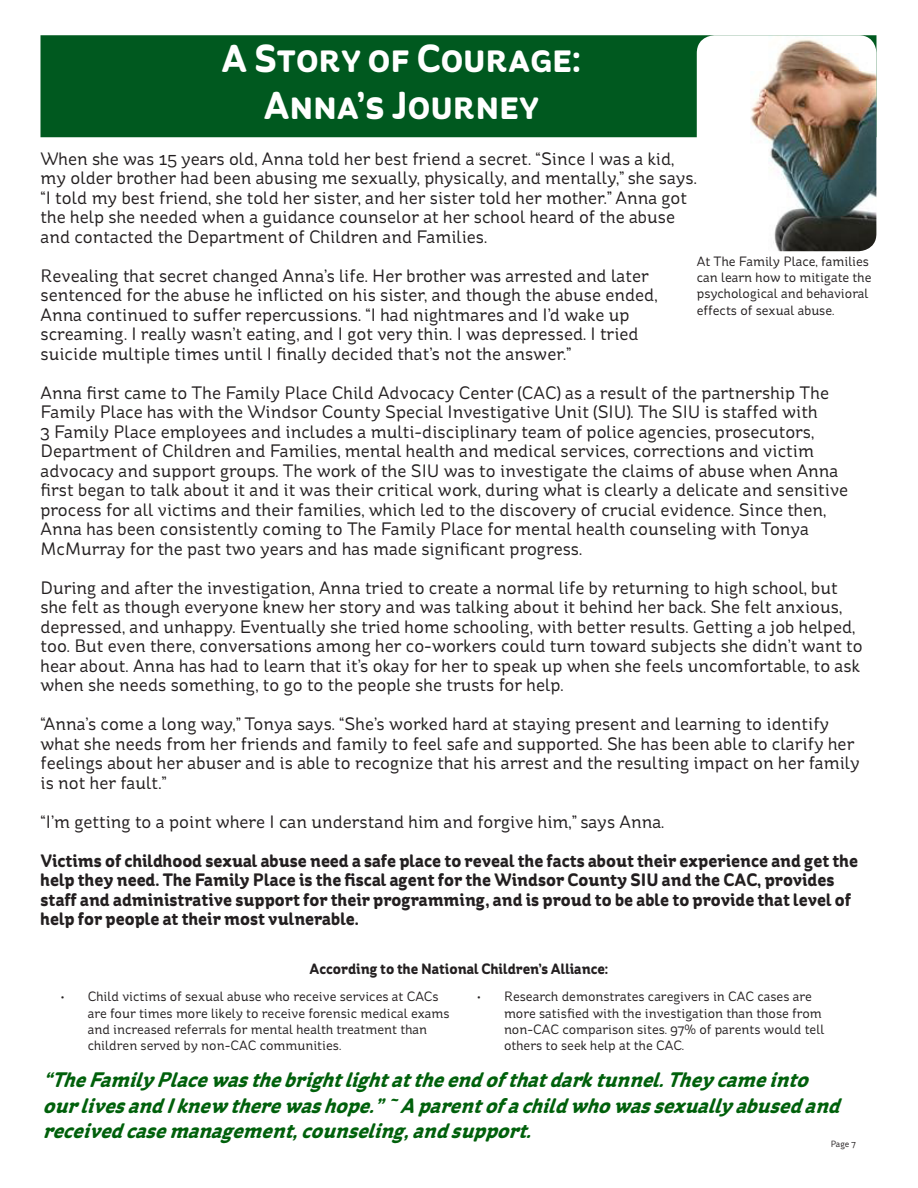
<style>
.page{position:relative;width:918px;height:1188px;background:#fff}
.page>*{position:absolute;margin:0;border:0;box-sizing:border-box;transform-origin:0 0}
.t1{font:700 39px "St Ryde";color:#fff}
.t2{font:italic 700 21px/25.2px "St Ryde";color:#00600b}
.t3{font:18px/19.5px "St Ryde";color:#231f20}
.t4{font:700 18px/19.5px "St Ryde";color:#231f20}
.t5{font:700 15px "St Ryde";color:#231f20}
.t6{font:13.5px/16.2px "St Ryde";color:#231f20}
.t7{font:9px "St Ryde";color:#231f20}
</style>
<div class="page">
<div style="left:40px;top:35px;width:836px;height:102px;background:#00591f;border:2px solid #00591f"></div>
<img style="left:697px;top:35px;width:179px;height:216px">
<p class="t1" style="left:222px;top:36px;width:361px">A Story of Courage:</p>
<p class="t1" style="left:264px;top:82px;width:277px">Anna’s Journey</p>
<p class="t3" style="left:40px;top:149px;width:658px">When she was 15 years old, Anna told her best friend a secret. “Since I was a kid, my older brother had been abusing me sexually, physically, and mentally,” she says. “I told my best friend, she told her sister, and her sister told her mother.” Anna got the help she needed when a guidance counselor at her school heard of the abuse and contacted the Department of Children and Families.</p>
<p class="t3" style="left:40px;top:266px;width:619px">Revealing that secret changed Anna’s life. Her brother was arrested and later sentenced for the abuse he inflicted on his sister, and though the abuse ended, Anna continued to suffer repercussions. “I had nightmares and I’d wake up screaming. I really wasn’t eating, and I got very thin. I was depressed. I tried suicide multiple times until I finally decided that’s not the answer.”</p>
<p class="t3" style="left:40px;top:383px;width:809px">Anna first came to The Family Place Child Advocacy Center (CAC) as a result of the partnership The Family Place has with the Windsor County Special Investigative Unit (SIU). The SIU is staffed with<br>3 Family Place employees and includes a multi-disciplinary team of police agencies, prosecutors, Department of Children and Families, mental health and medical services, corrections and victim advocacy and support groups. The work of the SIU was to investigate the claims of abuse when Anna first began to talk about it and it was their critical work, during what is clearly a delicate and sensitive process for all victims and their families, which led to the discovery of crucial evidence. Since then, Anna has been consistently coming to The Family Place for mental health counseling with Tonya McMurray for the past two years and has made significant progress.</p>
<p class="t3" style="left:40px;top:578px;width:824px">During and after the investigation, Anna tried to create a normal life by returning to high school, but she felt as though everyone knew her story and was talking about it behind her back. She felt anxious, depressed, and unhappy. Eventually she tried home schooling, with better results. Getting a job helped, too. But even there, conversations among her co-workers could turn toward subjects she didn’t want to hear about. Anna has had to learn that it’s okay for her to speak up when she feels uncomfortable, to ask when she needs something, to go to the people she trusts for help.</p>
<p class="t3" style="left:40px;top:715px;width:821px">“Anna’s come a long way,” Tonya says. “She’s worked hard at staying present and learning to identify what she needs from her friends and family to feel safe and supported. She has been able to clarify her feelings about her abuser and is able to recognize that his arrest and the resulting impact on her family is not her fault.”</p>
<p class="t3" style="left:40px;top:812px;width:625px">“I’m getting to a point where I can understand him and forgive him,” says Anna.</p>
<p class="t4" style="left:40px;top:852px;width:819px">Victims of childhood sexual abuse need a safe place to reveal the facts about their experience and get the help they need. The Family Place is the fiscal agent for the Windsor County SIU and the CAC, provides staff and administrative support for their programming, and is proud to be able to provide that level of help for people at their most vulnerable.</p>
<p class="t6" style="left:697px;top:253px;width:176px">At The Family Place, families can learn how to mitigate the psychological and behavioral effects of sexual abuse.</p>
<p class="t5" style="left:310px;top:960px;width:300px">According to the National Children’s Alliance:</p>
<p class="t6" style="left:88px;top:989px;width:363px;text-indent:-27px">• Child victims of sexual abuse who receive services at CACs are four times more likely to receive forensic medical exams and increased referrals for mental health treatment than children served by non-CAC communities.</p>
<p class="t6" style="left:504px;top:989px;width:322px;text-indent:-27px">• Research demonstrates caregivers in CAC cases are more satisfied with the investigation than those from non-CAC comparison sites. 97% of parents would tell others to seek help at the CAC.</p>
<p class="t2" style="left:42px;top:1068px;width:807px">“TheFamilyPlacewasthebrightlightattheendofthatdarktunnel.Theycameinto ourlivesandIknewtherewashope.”~Aparentofachildwhowassexuallyabusedand receivedcasemanagement,counseling,andsupport.</p>
<p class="t7" style="left:831px;top:1138px;width:27px">Page 7</p>
</div>
